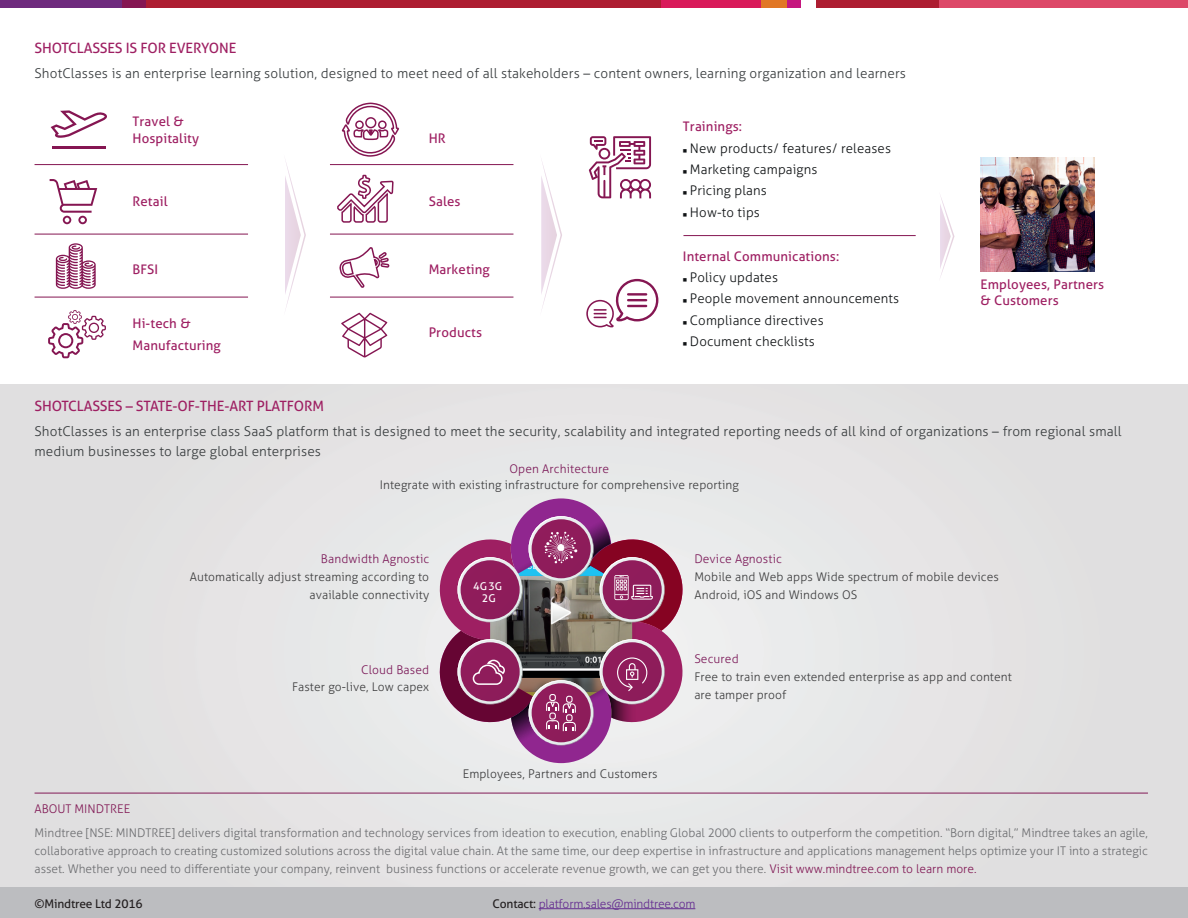
<style>
.page{position:relative;width:1188px;height:918px;background:#fff}
.page>*{position:absolute;margin:0;border:0;box-sizing:border-box;transform-origin:0 0}
.t1{font:14.25px "Aller Typo";letter-spacing:-.01em;color:#9e1f62}
.t2{font:300 13.5px/20.2px "Aller Typo";letter-spacing:.01em;color:#373b3d}
.t3{font:300 13.2px "Aller Typo";letter-spacing:.01em;color:#101315}
.t4{font:13.2px/17px "Aller Typo";letter-spacing:.01em;color:#9e1f62}
.t5{font:300 12px/18px "Aller Typo";color:#6d6e71;text-align:justify}
.t6{font:300 12px/18px "Aller Typo";letter-spacing:.01em;color:#3e3e3f}
.t7{font:300 12px "Aller Typo";letter-spacing:.01em;color:#7c1a59}
.t8{font:300 12px "Aller Typo";letter-spacing:-.015em;color:#652d91}
.t9{font:12px "Aller Typo";letter-spacing:-.015em;color:#231f20}
.t10{font:300 12px "Aller Typo";color:#821a56}
.t11{font:10.8px/12.5px "Aller Typo";letter-spacing:.01em;color:#fff;text-align:center}
.s1{color:#821a56}
.s2{font-weight:400;color:#231f20}
</style>
<div class="page">
<div style="left:0;top:384px;width:1188px;height:534px;background:#e4e2e3"></div>
<div style="left:939px;top:0;width:249px;height:11px;background:#dd4868"></div>
<div style="left:787px;top:0;width:16px;height:11px;background:#c5167e"></div>
<div style="left:801px;top:0;width:16px;height:11px;background:#fff"></div>
<div style="left:761px;top:0;width:26px;height:11px;background:#e17725"></div>
<div style="left:816px;top:0;width:123px;height:11px;background:#ad1d31"></div>
<div style="left:146px;top:0;width:515px;height:11px;background:#ad1d31"></div>
<div style="left:661px;top:0;width:100px;height:11px;background:#d91a5a"></div>
<div style="left:0;top:0;width:123px;height:11px;background:#6e2a7d"></div>
<div style="left:123px;top:0;width:23px;height:11px;background:#851652"></div>
<div style="left:0;top:8px;width:1188px;height:5px;background:#fff"></div>
<svg style="left:285px;top:161px;width:21px;height:148px"></svg>
<svg style="left:541px;top:162px;width:21px;height:146px"></svg>
<svg style="left:940px;top:195px;width:15px;height:83px"></svg>
<img style="left:981px;top:158px;width:114px;height:113px">
<svg style="left:433px;top:498px;width:257px;height:265px"></svg>
<hr style="left:35px;top:793px;width:1113px;height:1px;background:#821a56">
<div style="left:0;top:887px;width:1188px;height:31px;background:#bcbdc0"></div>
<hr style="left:539px;top:908px;width:156px;height:1px;background:#652d91">
<hr style="left:52px;top:146px;width:54px;height:3px;background:#851652">
<svg style="left:51px;top:110px;width:56px;height:28px"></svg>
<svg style="left:50px;top:179px;width:47px;height:45px"></svg>
<svg style="left:56px;top:243px;width:40px;height:46px"></svg>
<svg style="left:340px;top:247px;width:50px;height:41px"></svg>
<svg style="left:341px;top:313px;width:46px;height:44px"></svg>
<svg style="left:589px;top:136px;width:62px;height:62px"></svg>
<svg style="left:586px;top:279px;width:72px;height:48px"></svg>
<svg style="left:48px;top:310px;width:58px;height:48px"></svg>
<hr style="left:35px;top:164px;width:213px;height:1px;background:#851652">
<hr style="left:330px;top:164px;width:183px;height:1px;background:#851652">
<hr style="left:330px;top:234px;width:183px;height:1px;background:#851652">
<hr style="left:683px;top:235px;width:233px;height:1px;background:#851652">
<hr style="left:330px;top:297px;width:183px;height:1px;background:#851652">
<hr style="left:35px;top:234px;width:213px;height:1px;background:#851652">
<hr style="left:35px;top:297px;width:213px;height:1px;background:#851652">
<svg style="left:335px;top:102px;width:65px;height:121px"></svg>
<p class="t1" style="left:35px;top:39px;width:203px">SHOTCLASSES IS FOR EVERYONE</p>
<p class="t2" style="left:35px;top:63px;width:873px">ShotClasses is an enterprise learning solution, designed to meet need of all stakeholders – content owners, learning organization and learners</p>
<p class="t4" style="left:132px;top:113px;width:68px">Travel &amp;<br>Hospitality</p>
<p class="t4" style="left:132px;top:193px;width:37px">Retail</p>
<p class="t4" style="left:132px;top:261px;width:27px">BFSI</p>
<p class="t4" style="left:132px;top:313px;width:90px;line-height:21.3px">Hi-tech &amp;<br>Manufacturing</p>
<p class="t4" style="left:429px;top:130px;width:19px">HR</p>
<p class="t4" style="left:429px;top:193px;width:33px">Sales</p>
<p class="t4" style="left:429px;top:261px;width:63px">Marketing</p>
<p class="t4" style="left:429px;top:324px;width:55px">Products</p>
<p class="t4" style="left:683px;top:118px;width:61px">Trainings:</p>
<p class="t3" style="left:683px;top:140px;width:210px">■ New products/ features/ releases</p>
<p class="t3" style="left:683px;top:161px;width:136px">■ Marketing campaigns</p>
<p class="t3" style="left:683px;top:183px;width:85px">■ Pricing plans</p>
<p class="t3" style="left:683px;top:204px;width:79px">■ How-to tips</p>
<p class="t4" style="left:683px;top:248px;width:158px">Internal Communications:</p>
<p class="t3" style="left:683px;top:269px;width:97px">■ Policy updates</p>
<p class="t3" style="left:683px;top:291px;width:218px">■ People movement announcements</p>
<p class="t3" style="left:683px;top:312px;width:142px">■ Compliance directives</p>
<p class="t3" style="left:683px;top:334px;width:133px">■ Document checklists</p>
<p class="t4" style="left:981px;top:275px;width:125px">Employees, Partners &amp; Customers</p>
<p class="t1" style="left:35px;top:397px;width:291px">SHOTCLASSES – STATE-OF-THE-ART PLATFORM</p>
<p class="t2" style="left:35px;top:421px;width:1088px">ShotClasses is an enterprise class SaaS platform that is designed to meet the security, scalability and integrated reporting needs of all kind of organizations – from regional small medium businesses to large global enterprises</p>
<p class="t7" style="left:510px;top:462px;width:101px">Open Architecture</p>
<p class="t6" style="left:380px;top:476px;width:361px">Integrate with existing infrastructure for comprehensive reporting</p>
<p class="t7" style="left:321px;top:551px;width:110px">Bandwidth Agnostic</p>
<p class="t6" style="left:190px;top:568px;width:241px;text-align:right">Automatically adjust streaming according to available connectivity</p>
<p class="t7" style="left:361px;top:663px;width:69px">Cloud Based</p>
<p class="t6" style="left:292px;top:678px;width:139px">Faster go-live, Low capex</p>
<p class="t11" style="left:473px;top:580px;width:31px">4G3G<br>2G</p>
<p class="t6" style="left:463px;top:764px;width:196px">Employees, Partners and Customers</p>
<p class="t7" style="left:694px;top:551px;width:89px">Device Agnostic</p>
<p class="t6" style="left:694px;top:568px;width:306px">Mobile and Web apps Wide spectrum of mobile devices<br>Android, iOS and Windows OS</p>
<p class="t7" style="left:694px;top:652px;width:46px">Secured</p>
<p class="t6" style="left:694px;top:668px;width:319px">Free to train even extended enterprise as app and content are tamper proof</p>
<p class="t10" style="left:35px;top:802px;width:97px">ABOUT MINDTREE</p>
<p class="t5" style="left:35px;top:824px;width:1115px">Mindtree [NSE: MINDTREE] delivers digital transformation and technology services from ideation to execution, enabling Global 2000 clients to outperform the competition. “Born digital,” Mindtree takes an agile, collaborative approach to creating customized solutions across the digital value chain. At the same time, our deep expertise in infrastructure and applications management helps optimize your IT into a strategic asset. Whether you need to differentiate your company, reinvent business functions or accelerate revenue growth, we can get you there. <span class="s1">Visit www.mindtree.com to learn more.</span></p>
<p class="t9" style="left:35px;top:896px;width:110px">©Mindtree Ltd 2016</p>
<p class="t8" style="left:493px;top:896px;width:204px"><span class="s2">Contact:</span> platform.sales@mindtree.com</p>
</div>
